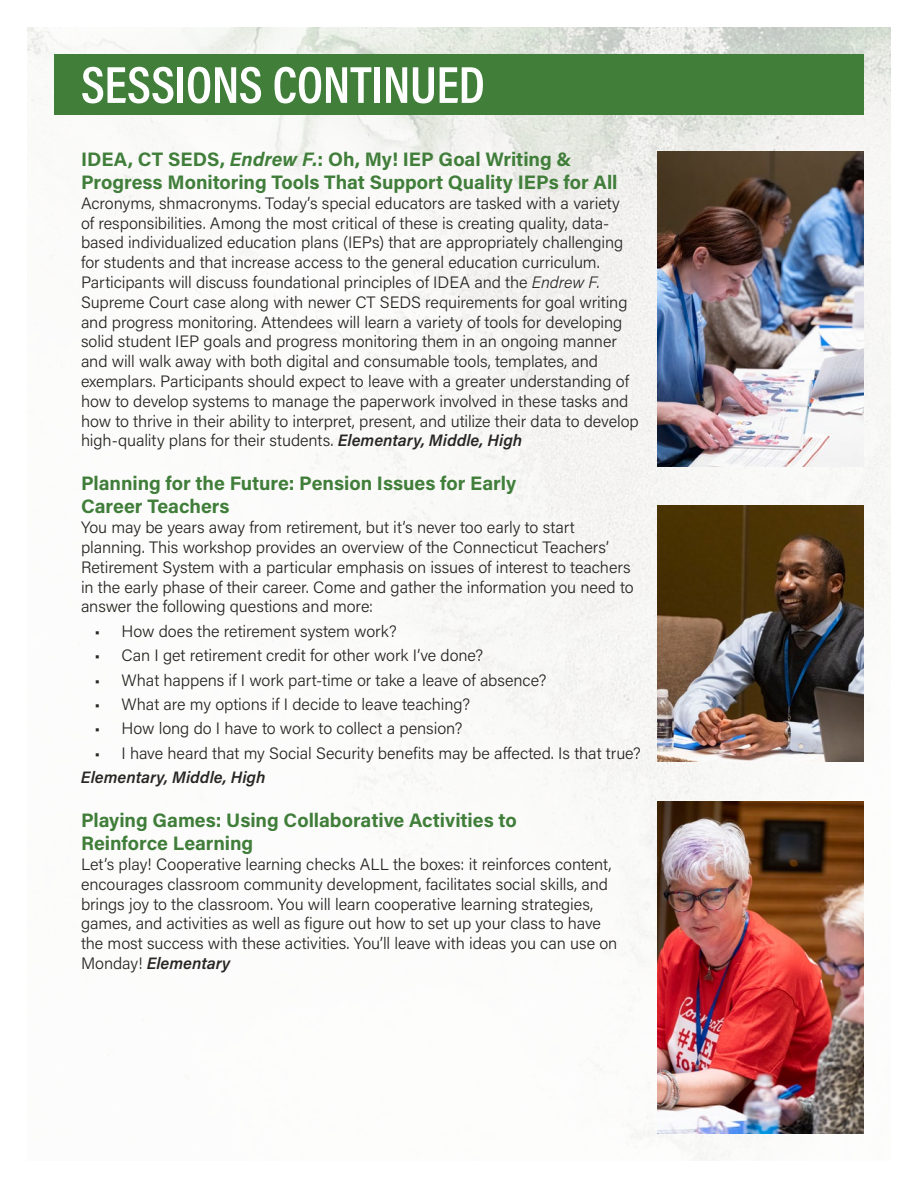
<style>
.page{position:relative;width:918px;height:1188px;background:#fff}
.page>*{position:absolute;margin:0;border:0;box-sizing:border-box;transform-origin:0 0}
.t1{font:600 52.5px "Acumin Pro Cond";letter-spacing:-.01em;color:#fff}
.t2{font:700 19.5px/23.4px "Acumin Pro";color:#407e3a}
.t3{font:300 16.5px/19.8px "Acumin Pro";letter-spacing:-.005em;color:#282622}
.t4{font:italic 600 16.5px "Acumin Pro";color:#282622}
.s1{font-style:italic}
.s2{font-weight:600;font-style:italic}
</style>
<div class="page">
<img style="left:27px;top:27px;width:864px;height:1134px">
<img style="left:658px;top:801px;width:206px;height:333px">
<div style="left:54px;top:54px;width:810px;height:61px;background:#407e3a"></div>
<img style="left:658px;top:151px;width:206px;height:315px">
<img style="left:658px;top:506px;width:206px;height:255px">
<h1 class="t1" style="left:81px;top:50px;width:405px">SESSIONS CONTINUED</h1>
<p class="t2" style="left:81px;top:146px;width:538px">IDEA, CT SEDS, <span class="s1">Endrew F.</span>: Oh, My! IEP Goal Writing &amp;<br>Progress Monitoring Tools That Support Quality IEPs for All</p>
<p class="t3" style="left:81px;top:192px;width:559px">Acronyms, shmacronyms. Today’s special educators are tasked with a variety<br>of responsibilities. Among the most critical of these is creating quality, data&shy;based individualized education plans (IEPs) that are appropriately challenging for students and that increase access to the general education curriculum.<br>Participants will discuss foundational principles of IDEA and the <span class="s1">Endrew F.<br></span>Supreme Court case along with newer CT SEDS requirements for goal writing and progress monitoring. Attendees will learn a variety of tools for developing solid student IEP goals and progress monitoring them in an ongoing manner and will walk away with both digital and consumable tools, templates, and exemplars. Participants should expect to leave with a greater understanding of how to develop systems to manage the paperwork involved in these tasks and how to thrive in their ability to interpret, present, and utilize their data to develop high-quality plans for their students. <span class="s2">Elementary, Middle, High</span></p>
<p class="t2" style="left:81px;top:471px;width:437px">Planning for the Future: Pension Issues for Early<br>Career Teachers</p>
<p class="t3" style="left:81px;top:517px;width:554px">You may be years away from retirement, but it’s never too early to start planning. This workshop provides an overview of the Connecticut Teachers’ Retirement System with a particular emphasis on issues of interest to teachers in the early phase of their career. Come and gather the information you need to answer the following questions and more:</p>
<p class="t3" style="left:94px;top:620px;width:304px">• How does the retirement system work?</p>
<p class="t3" style="left:94px;top:645px;width:390px">• Can I get retirement credit for other work I’ve done?</p>
<p class="t3" style="left:94px;top:669px;width:453px">• What happens if I work part-time or take a leave of absence?</p>
<p class="t3" style="left:94px;top:694px;width:377px">• What are my options if I decide to leave teaching?</p>
<p class="t3" style="left:94px;top:718px;width:369px">• How long do I have to work to collect a pension?</p>
<p class="t3" style="left:94px;top:742px;width:548px">• I have heard that my Social Security benefits may be affected. Is that true?</p>
<p class="t4" style="left:81px;top:766px;width:186px">Elementary, Middle, High</p>
<p class="t2" style="left:81px;top:807px;width:437px">Playing Games: Using Collaborative Activities to<br>Reinforce Learning</p>
<p class="t3" style="left:81px;top:854px;width:538px">Let’s play! Cooperative learning checks ALL the boxes: it reinforces content, encourages classroom community development, facilitates social skills, and brings joy to the classroom. You will learn cooperative learning strategies, games, and activities as well as figure out how to set up your class to have the most success with these activities. You’ll leave with ideas you can use on Monday! <span class="s2">Elementary</span></p>
</div>
